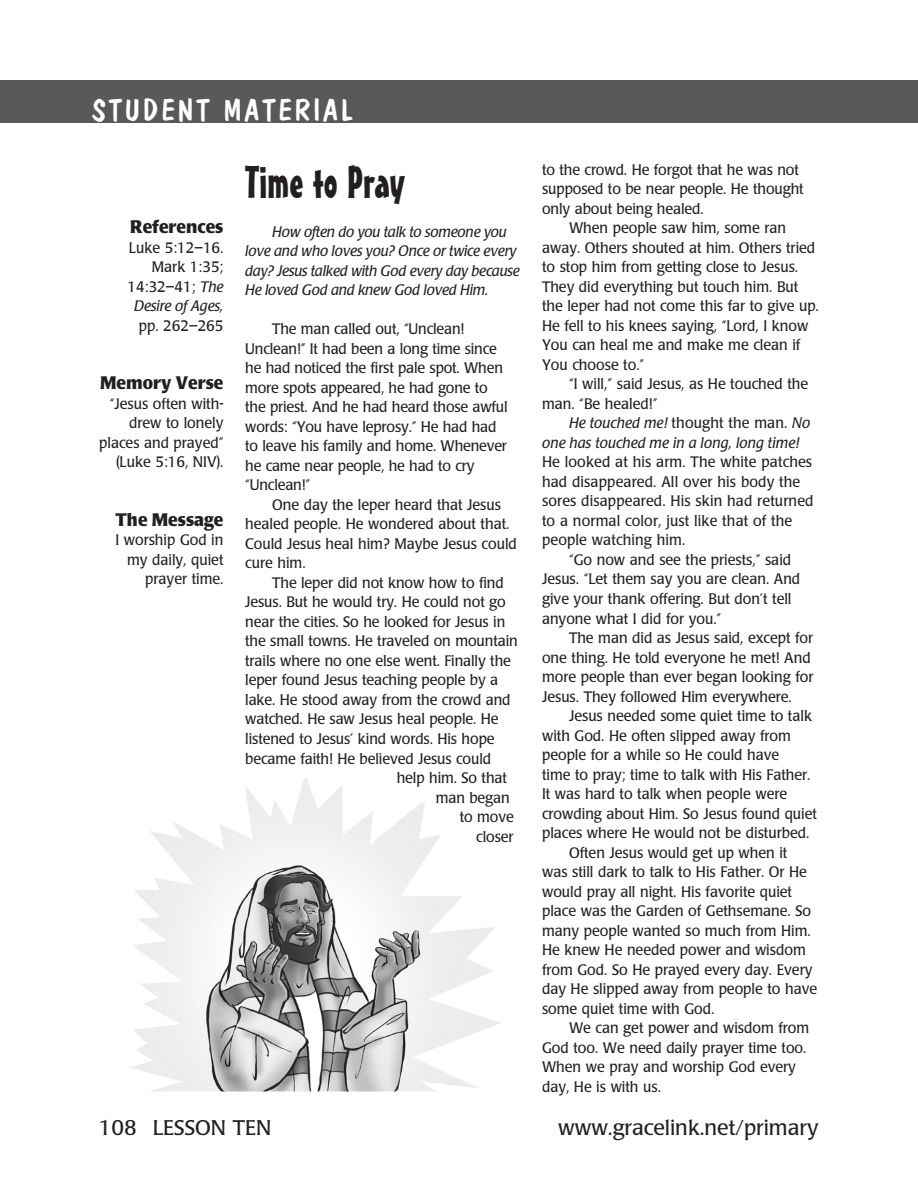
<style>
.page{position:relative;width:918px;height:1202px;background:#fff}
.page>*{position:absolute;margin:0;border:0;box-sizing:border-box;transform-origin:0 0}
.section_title{font:45px "Mister Earl BT";color:#231f20}
.t1{font:30px "Dom Casual D";letter-spacing:.1em;color:#fff}
.t2{font:21px "Poppl Laudatio";color:#231f20}
.subhead-right{font:700 18px "Poppl Laudatio";color:#231f20;scale:.95 1}
.body{font:15px/19.5px "Poppl Laudatio";color:#231f20;scale:.95 1}
.body-right{font:15px/19.5px "Poppl Laudatio";color:#231f20;text-align:right;scale:.95 1}
.body-2{font:italic 15px/19.5px "Poppl Laudatio";letter-spacing:-.01em;color:#231f20}
.s1{font-style:italic}
</style>
<div class="page">
<div style="left:0;top:80px;width:891px;height:43px;background:#58595b"></div>
<div style="left:857px;top:80px;width:61px;height:43px;background:#58595b"></div>
<img style="left:131px;top:778px;width:369px;height:313px">
<p class="t1" style="left:92px;top:92px;width:262px">STUDENT MATERIAL</p>
<p class="subhead-right" style="left:130px;top:217px;width:100px">References</p>
<p class="body-right" style="left:128px;top:238px;width:102px">Luke 5:12–16.<br>Mark 1:35;<br>14:32–41; <span class="s1">The<br>Desire of Ages,</span></p>
<p class="body-right" style="left:139px;top:316px;width:91px">pp. 262–265</p>
<p class="subhead-right" style="left:100px;top:373px;width:131px">Memory Verse</p>
<p class="body-right" style="left:99px;top:394px;width:132px">“Jesus often with&shy;drew to lonely places and prayed” (Luke 5:16, NIV).</p>
<p class="subhead-right" style="left:116px;top:509px;width:115px">The Message</p>
<p class="body-right" style="left:115px;top:531px;width:115px">I worship God in my daily, quiet prayer time.</p>
<p class="section_title" style="left:245px;top:154px;width:161px">Time to Pray</p>
<p class="body-2" style="left:245px;top:222px;width:276px;text-indent:27px">How often do you talk to someone you love and who loves you? Once or twice every day? Jesus talked with God every day because He loved God and knew God loved Him.</p>
<p class="body" style="left:245px;top:320px;width:278px;text-indent:27px">The man called out, “Unclean!<br>Unclean!” It had been a long time since he had noticed the first pale spot. When more spots appeared, he had gone to the priest. And he had heard those awful words: “You have leprosy.” He had had to leave his family and home. Whenever he came near people, he had to cry “Unclean!”</p>
<p class="body" style="left:245px;top:495px;width:288px;text-indent:27px">One day the leper heard that Jesus healed people. He wondered about that.<br>Could Jesus heal him? Maybe Jesus could cure him.</p>
<p class="body" style="left:272px;top:573px;width:245px">The leper did not know how to find</p>
<p class="body" style="left:245px;top:593px;width:276px">Jesus. But he would try. He could not go</p>
<p class="body" style="left:245px;top:612px;width:275px">near the cities. So he looked for Jesus in</p>
<p class="body" style="left:245px;top:632px;width:288px">the small towns. He traveled on mountain</p>
<p class="body" style="left:245px;top:651px;width:281px">trails where no one else went. Finally the</p>
<p class="body" style="left:245px;top:671px;width:268px">leper found Jesus teaching people by a</p>
<p class="body" style="left:245px;top:690px;width:281px">lake. He stood away from the crowd and</p>
<p class="body" style="left:245px;top:710px;width:268px">watched. He saw Jesus heal people. He</p>
<p class="body" style="left:245px;top:729px;width:264px">listened to Jesus’ kind words. His hope</p>
<p class="body" style="left:245px;top:749px;width:260px">became faith! He believed Jesus could</p>
<p class="body" style="left:397px;top:768px;width:118px">help him. So that</p>
<p class="body" style="left:436px;top:788px;width:79px">man began</p>
<p class="body" style="left:460px;top:807px;width:58px">to move</p>
<p class="body" style="left:476px;top:827px;width:41px">closer</p>
<p class="body" style="left:542px;top:160px;width:277px">to the crowd. He forgot that he was not supposed to be near people. He thought only about being healed.</p>
<p class="body" style="left:542px;top:219px;width:293px;text-indent:27px">When people saw him, some ran away. Others shouted at him. Others tried to stop him from getting close to Jesus.<br>They did everything but touch him. But the leper had not come this far to give up.<br>He fell to his knees saying, “Lord, I know You can heal me and make me clean if You choose to.”</p>
<p class="body" style="left:542px;top:375px;width:282px;text-indent:27px">“I will,” said Jesus, as He touched the man. “Be healed!”</p>
<p class="body" style="left:542px;top:414px;width:287px;text-indent:27px"><span class="s1">He touched me!</span> thought the man. <span class="s1">No one has touched me in a long, long time!<br></span>He looked at his arm. The white patches had disappeared. All over his body the sores disappeared. His skin had returned to a normal color, just like that of the people watching him.</p>
<p class="body" style="left:542px;top:550px;width:273px;text-indent:27px">“Go now and see the priests,” said Jesus. “Let them say you are clean. And give your thank offering. But don’t tell anyone what I did for you.”</p>
<p class="body" style="left:542px;top:628px;width:287px;text-indent:27px">The man did as Jesus said, except for one thing. He told everyone he met! And more people than ever began looking for Jesus. They followed Him everywhere.</p>
<p class="body" style="left:542px;top:706px;width:291px;text-indent:27px">Jesus needed some quiet time to talk with God. He often slipped away from people for a while so He could have<br>time to pray; time to talk with His Father.<br>It was hard to talk when people were crowding about Him. So Jesus found quiet places where He would not be disturbed.</p>
<p class="body" style="left:542px;top:843px;width:291px;text-indent:27px">Often Jesus would get up when it<br>was still dark to talk to His Father. Or He would pray all night. His favorite quiet place was the Garden of Gethsemane. So many people wanted so much from Him.<br>He knew He needed power and wisdom from God. So He prayed every day. Every day He slipped away from people to have some quiet time with God.</p>
<p class="body" style="left:542px;top:1018px;width:283px;text-indent:27px">We can get power and wisdom from<br>God too. We need daily prayer time too.<br>When we pray and worship God every day, He is with us.</p>
<p class="t2" style="left:99px;top:1115px;width:174px">108 LESSON TEN</p>
<p class="t2" style="left:558px;top:1115px;width:262px">www.gracelink.net/primary</p>
</div>
